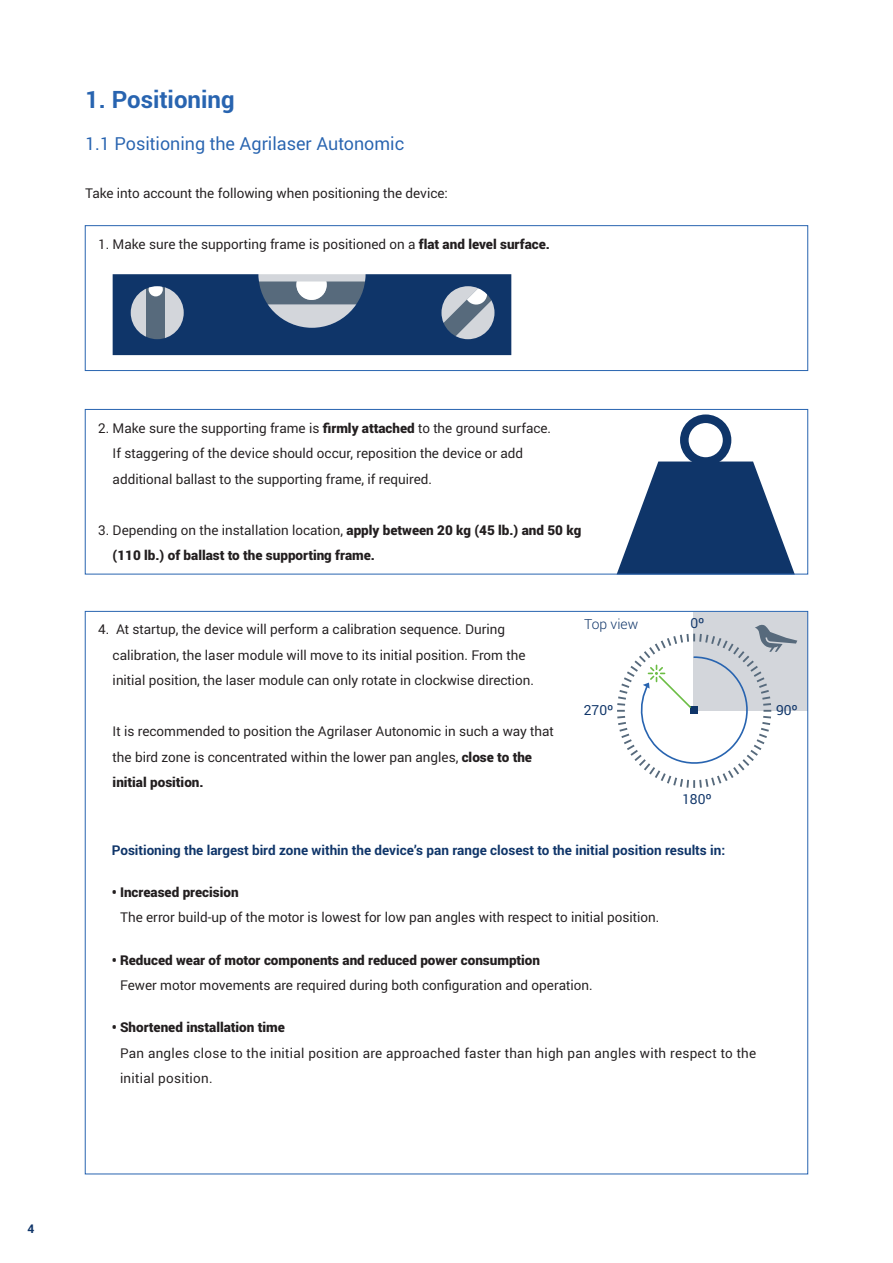
<style>
.page{position:relative;width:893px;height:1263px;background:#fff}
.page>*{position:absolute;margin:0;border:0;box-sizing:border-box;transform-origin:0 0}
.BCG_Titel{font:700 24px "Roboto";color:#2864b0}
.BCG_Paragraafkop{font:18px "Roboto";color:#2864b0}
.t1{font:13.8px "Roboto";color:#0f3569}
.t2{font:300 13.8px "Roboto";color:#0f3569}
.BCG_broodteks{font:13.5px/25.5px "Roboto";color:#231f20}
.BCG_broodteks-2{font:13.5px/25.5px "Roboto";letter-spacing:.02em;color:#231f20}
.BCG_broodteks-3{font:900 13.5px/25.5px "Roboto";color:#231f20}
.Alineakop{font:700 13.5px "Roboto";color:#0f3569}
.t3{font:700 12px "Roboto";color:#0f3569}
.s1{font-weight:900}
.s2{font-weight:400}
</style>
<div class="page">
<svg style="left:617px;top:461px;width:177px;height:111px"></svg>
<div style="left:680px;top:414px;width:51px;height:52px;border:9px solid #0f3569;border-radius:50%"></div>
<div style="left:694px;top:612px;width:114px;height:98px;background:#d3d6db"></div>
<svg style="left:617px;top:624px;width:180px;height:164px"></svg>
<svg style="left:113px;top:274px;width:398px;height:81px;background:#3a577f"></svg>
<div style="left:85px;top:225px;width:723px;height:146px;border:1px solid #2864b0"></div>
<div style="left:85px;top:409px;width:723px;height:165px;border:1px solid #2864b0"></div>
<p class="BCG_Titel" style="left:85px;top:82px;width:151px">1. Positioning</p>
<p class="BCG_Paragraafkop" style="left:85px;top:131px;width:321px">1.1 Positioning the Agrilaser Autonomic</p>
<p class="BCG_broodteks" style="left:85px;top:180px;width:364px">Take into account the following when positioning the device:</p>
<p class="BCG_broodteks" style="left:98px;top:231px;width:453px">1. Make sure the supporting frame is positioned on a <span class="s1">flat and level surface.</span></p>
<p class="t3" style="left:28px;top:1220px;width:8px">4</p>
<p class="BCG_broodteks" style="left:113px;top:414px;width:440px;text-indent:-14px">2. Make sure the supporting frame is <span class="s1">firmly attached</span> to the ground surface.<br>If staggering of the device should occur, reposition the device or add additional ballast to the supporting frame, if required.</p>
<p class="BCG_broodteks-3" style="left:113px;top:516px;width:470px;text-indent:-14px"><span class="s2">3. Depending on the installation location,</span> apply between 20 kg (45 lb.) and 50 kg (110 lb.) of ballast to the supporting frame.</p>
<p class="BCG_broodteks" style="left:113px;top:616px;width:423px;text-indent:-14px">4. At startup, the device will perform a calibration sequence. During calibration, the laser module will move to its initial position. From the initial position, the laser module can only rotate in clockwise direction.</p>
<p class="BCG_broodteks" style="left:113px;top:718px;width:443px">It is recommended to position the Agrilaser Autonomic in such a way that the bird zone is concentrated within the lower pan angles, <span class="s1">close to the initial position.</span></p>
<p class="t2" style="left:584px;top:614px;width:56px">Top view</p>
<p class="t1" style="left:690px;top:614px;width:16px">0º</p>
<p class="t1" style="left:584px;top:701px;width:31px">270º</p>
<p class="t1" style="left:776px;top:701px;width:23px">90º</p>
<p class="t1" style="left:682px;top:790px;width:31px">180º</p>
<p class="Alineakop" style="left:112px;top:841px;width:615px">Positioning the largest bird zone within the device’s pan range closest to the initial position results in:</p>
<p class="BCG_broodteks" style="left:120px;top:879px;width:541px;text-indent:-8px"><span class="s1">• Increased precision<br></span>The error build-up of the motor is lowest for low pan angles with respect to initial position.</p>
<p class="BCG_broodteks" style="left:120px;top:946px;width:474px;text-indent:-8px"><span class="s1">• Reduced wear of motor components and reduced power consumption<br></span>Fewer motor movements are required during both configuration and operation.</p>
<p class="BCG_broodteks-2" style="left:120px;top:1014px;width:638px;text-indent:-8px"><span class="s1">• Shortened installation time<br></span>Pan angles close to the initial position are approached faster than high pan angles with respect to the initial position.</p>
</div>
